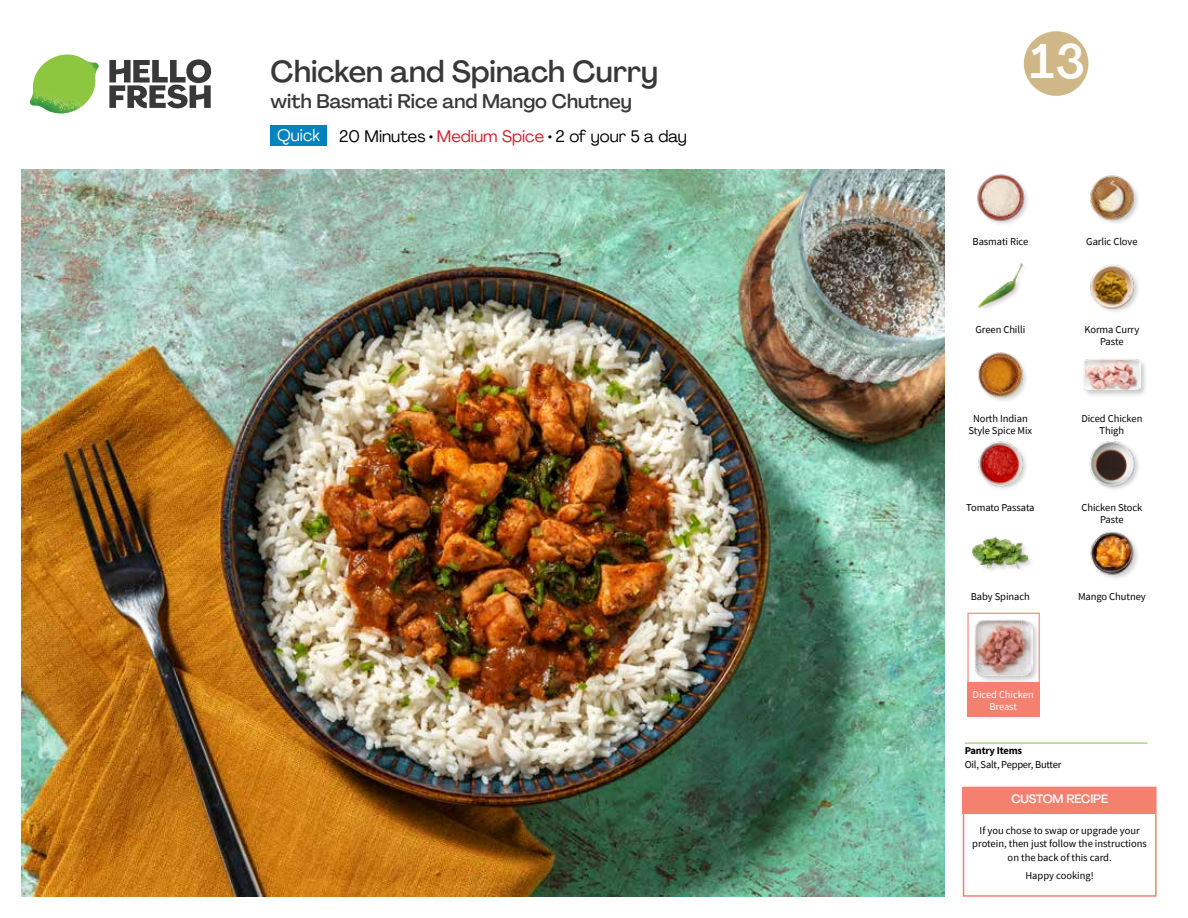
<style>
.page{position:relative;width:1188px;height:918px;background:#fff}
.page>*{position:absolute;margin:0;border:0;box-sizing:border-box;transform-origin:0 0}
.t1{font:500 48px "Agrandir";color:#fff}
.t2{font:500 30px "Agrandir";letter-spacing:-.005em;color:#383839}
.t3{font:500 19.5px "Agrandir";color:#383839}
.t4{font:16.5px "Agrandir";color:#000}
.t5{font:16.5px "Agrandir";color:#fff}
.t6{font:500 12px "Agrandir";letter-spacing:-.01em;color:#fff}
.t7{font:10.5px/12px "Source Sans Pro";letter-spacing:-.005em;color:#000;text-align:center}
.t8{font:10.5px/12px "Source Sans Pro";letter-spacing:-.005em;color:#fff;text-align:center}
.t9{font:700 10.5px "Source Sans Pro";letter-spacing:-.02em;color:#000}
.s1{color:#d81b2c}
</style>
<div class="page">
<svg style="left:109px;top:59px;width:102px;height:49px"></svg>
<img style="left:30px;top:55px;width:69px;height:59px">
<img style="left:21px;top:170px;width:924px;height:727px">
<hr style="left:965px;top:743px;width:183px;height:1px;background:#82c341">
<div style="left:963px;top:787px;width:194px;height:110px;border:2px solid #f48070"></div>
<div style="left:963px;top:787px;width:193px;height:27px;background:#f48070"></div>
<div style="left:967px;top:613px;width:73px;height:72px;border:1px solid #f48070"></div>
<div style="left:967px;top:682px;width:73px;height:34px;background:#f48070"></div>
<div style="left:974px;top:619px;width:66px;height:65px;background:#000;opacity:.2"></div>
<img style="left:975px;top:619px;width:57px;height:58px">
<div style="left:971px;top:536px;width:64px;height:40px;background:#000;opacity:.2"></div>
<img style="left:973px;top:536px;width:55px;height:40px">
<img style="left:1090px;top:531px;width:48px;height:48px">
<img style="left:978px;top:352px;width:48px;height:49px">
<img style="left:978px;top:441px;width:48px;height:48px">
<img style="left:1089px;top:441px;width:50px;height:49px">
<div style="left:1082px;top:358px;width:66px;height:40px;background:#000;opacity:.2"></div>
<img style="left:1083px;top:358px;width:58px;height:40px">
<img style="left:977px;top:174px;width:51px;height:50px">
<img style="left:978px;top:263px;width:45px;height:46px">
<img style="left:1090px;top:264px;width:48px;height:48px">
<img style="left:1090px;top:175px;width:48px;height:48px">
<div style="left:271px;top:126px;width:56px;height:20px;background:#0083be"></div>
<svg style="left:1023px;top:31px;width:66px;height:65px"></svg>
<h2 class="t2" style="left:271px;top:53px;width:389px">Chicken and Spinach Curry</h2>
<h3 class="t3" style="left:271px;top:89px;width:363px">with Basmati Rice and Mango Chutney</h3>
<h3 class="t5" style="left:277px;top:125px;width:45px">Quick</h3>
<h3 class="t4" style="left:339px;top:126px;width:349px">20 Minutes • <span class="s1">Medium Spice</span> • 2 of your 5 a day</h3>
<h1 class="t1" style="left:1030px;top:31px;width:56px">13</h1>
<p class="t7" style="left:973px;top:235px;width:57px">Basmati Rice</p>
<p class="t7" style="left:1086px;top:235px;width:53px">Garlic Clove</p>
<p class="t7" style="left:975px;top:324px;width:51px">Green Chilli</p>
<p class="t7" style="left:1084px;top:324px;width:56px">Korma Curry<br>Paste</p>
<p class="t7" style="left:969px;top:413px;width:65px">North Indian<br>Style Spice Mix</p>
<p class="t7" style="left:1081px;top:413px;width:63px">Diced Chicken<br>Thigh</p>
<p class="t7" style="left:966px;top:501px;width:70px">Tomato Passata</p>
<p class="t7" style="left:1081px;top:501px;width:62px">Chicken Stock<br>Paste</p>
<p class="t7" style="left:971px;top:590px;width:61px">Baby Spinach</p>
<p class="t7" style="left:1078px;top:590px;width:69px">Mango Chutney</p>
<p class="t8" style="left:973px;top:688px;width:63px">Diced Chicken<br>Breast</p>
<p class="t9" style="left:965px;top:743px;width:59px">Pantry Items</p>
<p class="t7" style="left:965px;top:759px;width:98px">Oil, Salt, Pepper, Butter</p>
<p class="t6" style="left:1011px;top:792px;width:98px">CUSTOM RECIPE</p>
<p class="t7" style="left:972px;top:824px;width:176px;line-height:13.5px">If you chose to swap or upgrade your protein, then just follow the instructions on the back of this card.</p>
<p class="t7" style="left:1025px;top:869px;width:70px">Happy cooking!</p>
</div>
